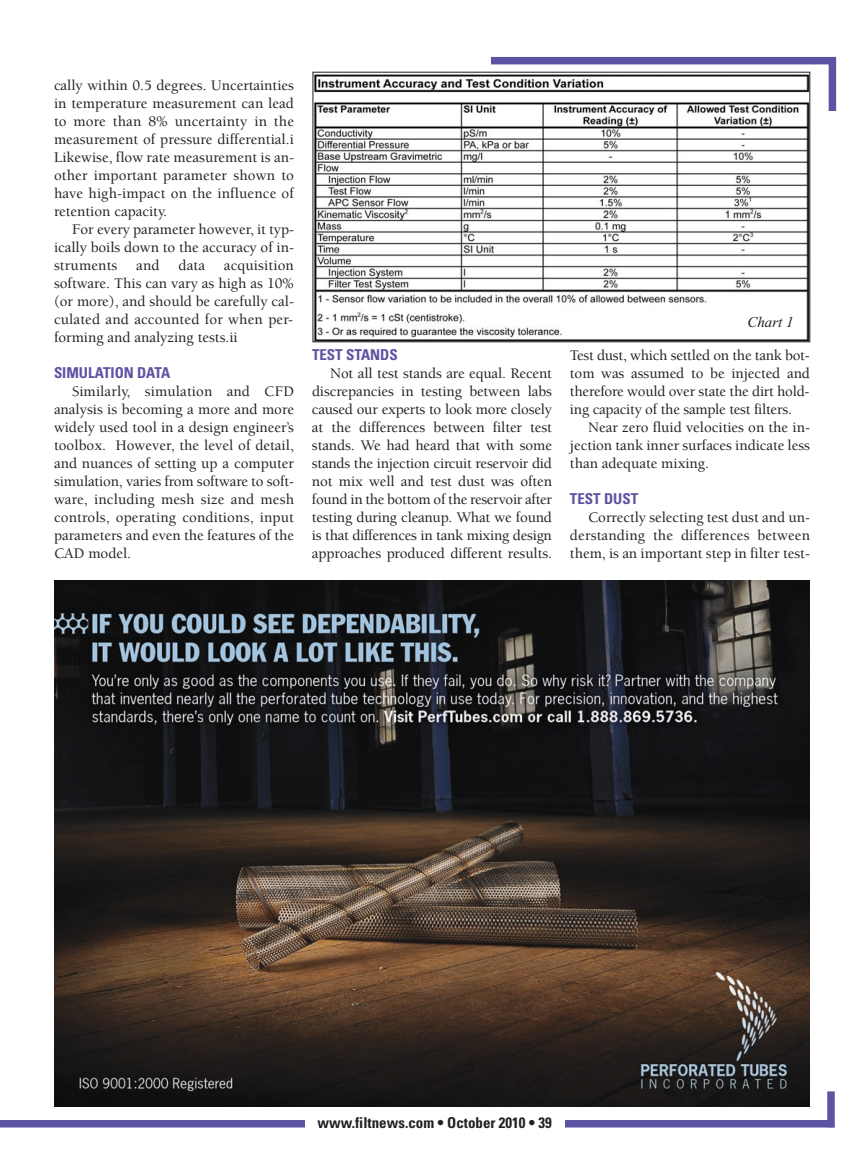
<style>
.page{position:relative;width:864px;height:1161px;background:#fff}
.page>*{position:absolute;margin:0;border:0;box-sizing:border-box;transform-origin:0 0}
.t1{font:500 15px/18px "Berkeley";color:#231f20;text-align:justify}
.t2{font:700 condensed 15px "Univers";color:#5d53a3}
.t3{font:700 condensed 15px "Univers";color:#231f20}
.t4{font:italic 15px "Times New Roman";color:#231f20}
</style>
<div class="page">
<div style="left:827px;top:1091px;width:8px;height:36px;background:#5d53a3"></div>
<div style="left:0;top:1120px;width:834px;height:8px;background:#5d53a3"></div>
<div style="left:829px;top:57px;width:7px;height:54px;background:#5d53a3"></div>
<div style="left:491px;top:57px;width:345px;height:7px;background:#5d53a3"></div>
<div style="left:305px;top:1117px;width:259px;height:21px;background:#fff"></div>
<img style="left:54px;top:581px;width:756px;height:526px">
<img style="left:315px;top:74px;width:493px;height:266px">
<div style="left:313px;top:72px;width:497px;height:270px;border:1px solid #231f20"></div>
<p class="t1" style="left:54px;top:78px;width:242px">cally within 0.5 degrees. Uncertainties in temperature measurement can lead to more than 8% uncertainty in the measurement of pressure differential.i Likewise, flow rate measurement is an&shy;other important parameter shown to have high-impact on the influence of retention capacity.</p>
<p class="t1" style="left:54px;top:222px;width:242px;text-indent:18px">For every parameter however, it typ&shy;ically boils down to the accuracy of in&shy;struments</p>
<p class="t1" style="left:136px;top:258px;width:25px">and</p>
<p class="t1" style="left:179px;top:258px;width:28px">data</p>
<p class="t1" style="left:54px;top:258px;width:242px;text-indent:170px">acquisition software. This can vary as high as 10% (or more), and should be carefully cal&shy;culated and accounted for when per&shy;forming and analyzing tests.ii</p>
<p class="t2" style="left:54px;top:367px;width:118px">SIMULATION DATA</p>
<p class="t1" style="left:54px;top:384px;width:242px;text-indent:18px">Similarly, simulation and CFD analysis is becoming a more and more widely used tool in a design engineer’s toolbox. However, the level of detail, and nuances of setting up a computer simulation, varies from software to soft&shy;ware, including mesh size and mesh controls, operating conditions, input parameters and even the features of the CAD model.</p>
<p class="t2" style="left:312px;top:349px;width:87px">TEST STANDS</p>
<p class="t1" style="left:312px;top:366px;width:242px;text-indent:18px">Not all test stands are equal. Recent discrepancies in testing between labs caused our experts to look more closely at the differences between filter test stands. We had heard that with some stands the injection circuit reservoir did not mix well and test dust was often found in the bottom of the reservoir after testing during cleanup. What we found is that differences in tank mixing design approaches produced different results.</p>
<p class="t4" style="left:747px;top:316px;width:48px">Chart 1</p>
<p class="t1" style="left:570px;top:348px;width:241px">Test dust, which settled on the tank bot&shy;tom was assumed to be injected and therefore would over state the dirt hold&shy;ing capacity of the sample test filters.</p>
<p class="t1" style="left:570px;top:420px;width:242px;text-indent:18px">Near zero fluid velocities on the in&shy;jection tank inner surfaces indicate less than adequate mixing.</p>
<p class="t2" style="left:570px;top:493px;width:70px">TEST DUST</p>
<p class="t1" style="left:570px;top:510px;width:242px;text-indent:18px">Correctly selecting test dust and un&shy;derstanding the differences between them, is an important step in filter test-</p>
<p class="t3" style="left:317px;top:1117px;width:236px">www.filtnews.com • October 2010 • 39</p>
</div>
